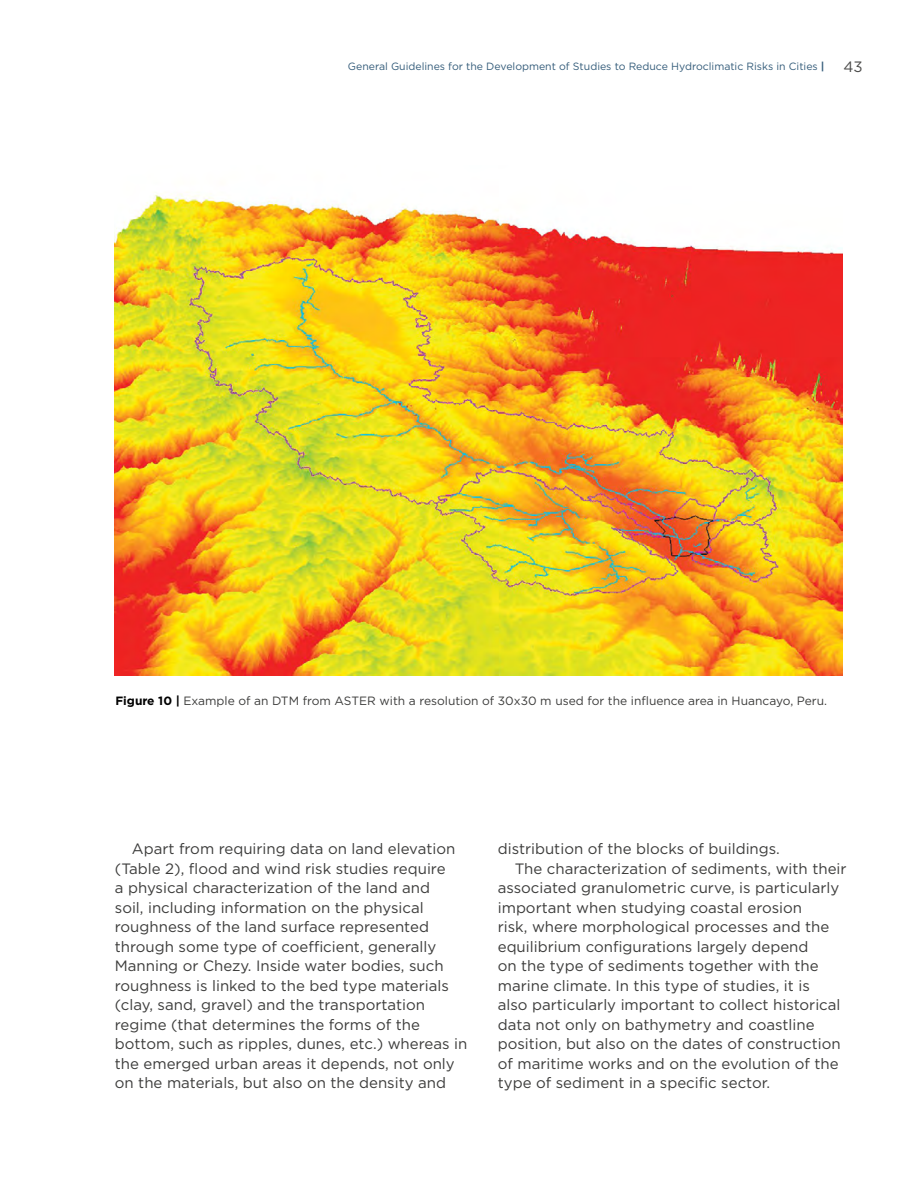
<style>
.page{position:relative;width:919px;height:1191px;background:#fff}
.page>*{position:absolute;margin:0;border:0;box-sizing:border-box;transform-origin:0 0}
.t1{font:15px/19.5px "Gotham";color:#3c3c3b}
.t2{font:15px "Gotham";color:#4a4a49}
.t3{font:12px "Gotham";color:#3c3c3b}
.t4{font:10.5px "Gotham";color:#345c7a}
.s1{font-weight:700}
.s2{font-weight:700;color:#000}
</style>
<div class="page">
<img style="left:115px;top:193px;width:727px;height:482px">
<p class="t4" style="left:348px;top:60px;width:478px">General Guidelines for the Development of Studies to Reduce Hydroclimatic Risks in Cities <span class="s1">|</span></p>
<p class="t2" style="left:843px;top:57px;width:21px">43</p>
<p class="t3" style="left:115px;top:692px;width:713px"><span class="s2">Figure 10 |</span> Example of an DTM from ASTER with a resolution of 30x30 m used for the influence area in Huancayo, Peru.</p>
<p class="t1" style="left:115px;top:839px;width:354px;text-indent:17px">Apart from requiring data on land elevation (Table 2), flood and wind risk studies require<br>a physical characterization of the land and<br>soil, including information on the physical roughness of the land surface represented through some type of coefficient, generally Manning or Chezy. Inside water bodies, such roughness is linked to the bed type materials (clay, sand, gravel) and the transportation regime (that determines the forms of the bottom, such as ripples, dunes, etc.) whereas in the emerged urban areas it depends, not only on the materials, but also on the density and</p>
<p class="t1" style="left:497px;top:839px;width:284px">distribution of the blocks of buildings.</p>
<p class="t1" style="left:514px;top:858px;width:333px">The characterization of sediments, with their</p>
<p class="t1" style="left:497px;top:878px;width:343px">associated granulometric curve, is particularly</p>
<p class="t1" style="left:497px;top:897px;width:306px">important when studying coastal erosion</p>
<p class="t1" style="left:497px;top:917px;width:333px">risk, where morphological processes and the</p>
<p class="t1" style="left:497px;top:936px;width:312px">equilibrium configurations largely depend</p>
<p class="t1" style="left:497px;top:956px;width:322px">on the type of sediments together with the</p>
<p class="t1" style="left:497px;top:975px;width:313px">marine climate. In this type of studies, it is</p>
<p class="t1" style="left:497px;top:995px;width:344px">also particularly important to collect historical</p>
<p class="t1" style="left:497px;top:1014px;width:318px">data not only on bathymetry and coastline</p>
<p class="t1" style="left:497px;top:1034px;width:344px">position, but also on the dates of construction</p>
<p class="t1" style="left:497px;top:1053px;width:342px">of maritime works and on the evolution of the</p>
<p class="t1" style="left:497px;top:1073px;width:274px">type of sediment in a specific sector.</p>
</div>
